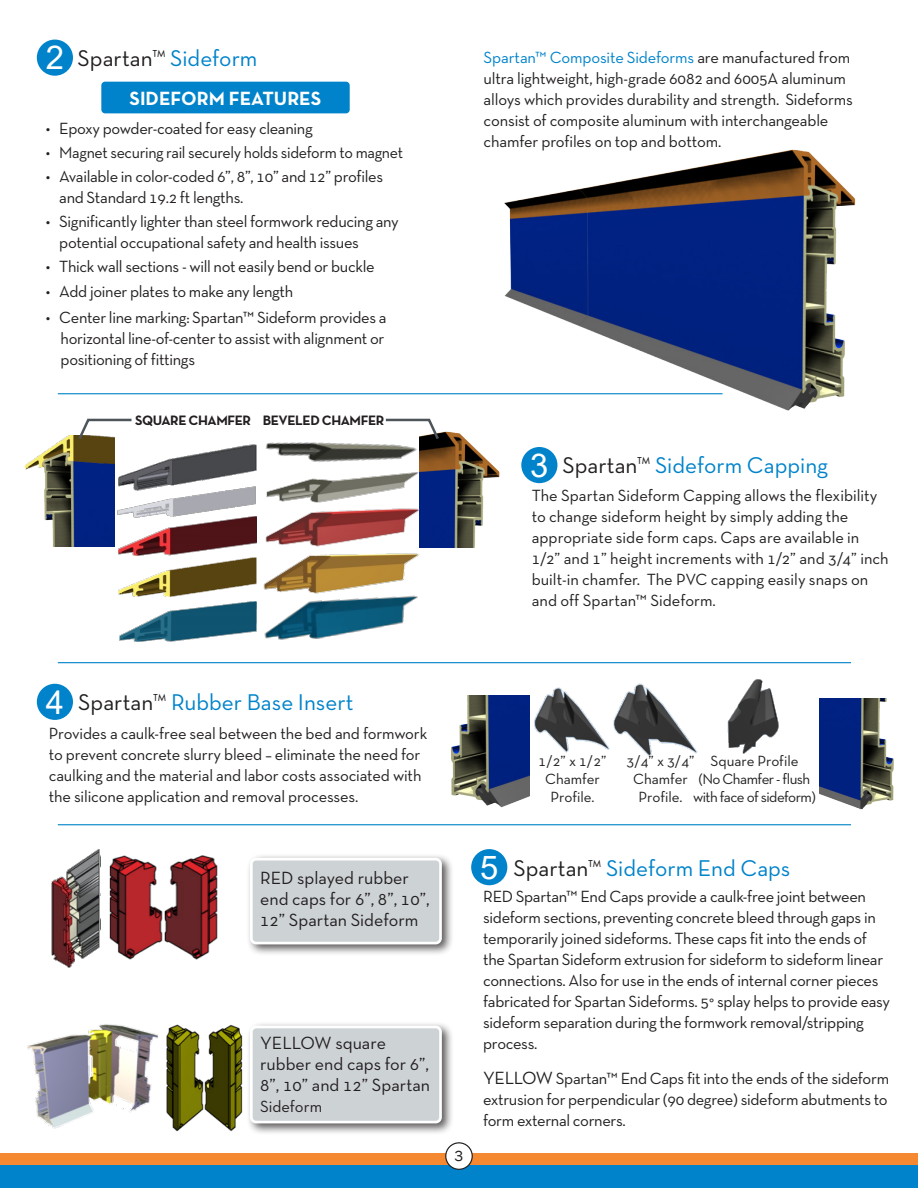
<style>
.page{position:relative;width:918px;height:1188px;background:#fff}
.page>*{position:absolute;margin:0;border:0;box-sizing:border-box;transform-origin:0 0}
.t1{font:32.7px "Arial";color:#fff}
.t2{font:23.25px "Neutra Text TF";color:#0083ca}
.t3{font:700 19.5px "Neutra Text TF";color:#fff}
.t4{font:18px/21px "Neutra Text TF";color:#231f20}
.t5{font:16.5px/21px "Neutra Text TF";letter-spacing:-.02em;color:#231f20}
.t6{font:16.5px/21px "Neutra Text TF";color:#231f20}
.t7{font:15px/18px "Neutra Text TF";letter-spacing:-.01em;color:#231f20;text-align:center}
.t8{font:15px "Neutra Text TF";letter-spacing:-.035em;color:#231f20}
.t9{font:15px "Franklin Gothic";color:#231f20}
.t10{font:700 13.95px "Neutra Text TF";letter-spacing:-.03em;color:#231f20}
.s1{color:#231f20}
.s2{color:#0083ca}
.s3{font-size:18px}
</style>
<div class="page">
<img style="left:498px;top:149px;width:358px;height:262px">
<div style="left:0;top:1164px;width:918px;height:24px;background:#0083ca"></div>
<div style="left:0;top:1153px;width:918px;height:11px;background:#f58932"></div>
<div style="left:446px;top:1143px;width:26px;height:26px;background:#fff;border-radius:50%"></div>
<div style="left:445px;top:1142px;width:28px;height:28px;border:1px solid #231f20;border-radius:50%"></div>
<div style="left:246px;top:854px;width:208px;height:103px;background:#231f20;opacity:.75"></div>
<div style="left:251px;top:859px;width:190px;height:84px;background:#cdd2d5;border-radius:5px"></div>
<div style="left:250px;top:858px;width:192px;height:86px;border:3px solid #fff;border-radius:5px"></div>
<div style="left:246px;top:1021px;width:208px;height:114px;background:#231f20;opacity:.75"></div>
<div style="left:251px;top:1027px;width:190px;height:95px;background:#cdd2d5;border-radius:5px"></div>
<div style="left:250px;top:1026px;width:192px;height:97px;border:3px solid #fff;border-radius:5px"></div>
<img style="left:534px;top:687px;width:76px;height:65px">
<img style="left:613px;top:684px;width:84px;height:72px">
<img style="left:727px;top:679px;width:52px;height:75px">
<img style="left:110px;top:856px;width:53px;height:104px">
<img style="left:165px;top:855px;width:53px;height:105px">
<img style="left:51px;top:849px;width:49px;height:119px">
<img style="left:167px;top:1024px;width:75px;height:108px">
<img style="left:27px;top:1024px;width:131px;height:105px">
<div style="left:471px;top:849px;width:36px;height:36px;background:#0083ca;border-radius:50%"></div>
<div style="left:37px;top:684px;width:36px;height:36px;background:#0083ca;border-radius:50%"></div>
<img style="left:119px;top:445px;width:138px;height:42px">
<img style="left:117px;top:487px;width:140px;height:68px">
<img style="left:119px;top:557px;width:138px;height:39px">
<img style="left:120px;top:602px;width:137px;height:40px">
<img style="left:24px;top:435px;width:91px;height:112px">
<svg style="left:76px;top:418px;width:56px;height:24px"></svg>
<img style="left:266px;top:442px;width:151px;height:20px">
<img style="left:420px;top:431px;width:80px;height:116px">
<img style="left:263px;top:553px;width:157px;height:41px">
<img style="left:264px;top:595px;width:154px;height:45px">
<img style="left:265px;top:467px;width:156px;height:80px">
<svg style="left:385px;top:418px;width:56px;height:24px"></svg>
<div style="left:521px;top:447px;width:36px;height:36px;background:#0083ca;border-radius:50%"></div>
<div style="left:101px;top:82px;width:249px;height:31px;background:#0083ca;border-radius:4px"></div>
<div style="left:37px;top:40px;width:36px;height:36px;background:#0083ca;border-radius:50%"></div>
<img style="left:451px;top:696px;width:78px;height:112px">
<img style="left:820px;top:699px;width:74px;height:111px">
<hr style="left:58px;top:393px;width:665px;height:1px;background:#0083ca">
<hr style="left:58px;top:662px;width:793px;height:1px;background:#0083ca">
<hr style="left:58px;top:824px;width:793px;height:1px;background:#0083ca">
<p class="t1" style="left:46px;top:35px;width:20px">2</p>
<p class="t2" style="left:78px;top:44px;width:181px"><span class="s1">Spartan</span><sup>™</sup> Sideform</p>
<p class="t5" style="left:484px;top:46px;width:371px"><span class="s2">Spartan™ Composite Sideforms</span> are manufactured from ultra lightweight, high-grade 6082 and 6005A aluminum alloys which provides durability and strength. Sideforms consist of composite aluminum with interchangeable chamfer profiles on top and bottom.</p>
<p class="t3" style="left:130px;top:86px;width:193px">SIDEFORM FEATURES</p>
<p class="t5" style="left:46px;top:117px;width:269px">• Epoxy powder-coated for easy cleaning</p>
<p class="t5" style="left:46px;top:141px;width:359px">• Magnet securing rail securely holds sideform to magnet</p>
<p class="t5" style="left:46px;top:165px;width:339px">• Available in color-coded 6”, 8”, 10” and 12” profiles</p>
<p class="t5" style="left:59px;top:186px;width:186px">and Standard 19.2 ft lengths.</p>
<p class="t5" style="left:46px;top:210px;width:355px">• Significantly lighter than steel formwork reducing any</p>
<p class="t5" style="left:59px;top:231px;width:301px">potential occupational safety and health issues</p>
<p class="t5" style="left:46px;top:255px;width:330px">• Thick wall sections - will not easily bend or buckle</p>
<p class="t5" style="left:46px;top:281px;width:249px">• Add joiner plates to make any length</p>
<p class="t5" style="left:46px;top:306px;width:342px">• Center line marking: Spartan™ Sideform provides a</p>
<p class="t5" style="left:61px;top:327px;width:325px">horizontal line-of-center to assist with alignment or</p>
<p class="t5" style="left:61px;top:348px;width:136px">positioning of fittings</p>
<p class="t10" style="left:135px;top:412px;width:118px">SQUARE CHAMFER</p>
<p class="t10" style="left:263px;top:412px;width:123px">BEVELED CHAMFER</p>
<p class="t1" style="left:530px;top:443px;width:20px">3</p>
<p class="t2" style="left:562px;top:451px;width:267px"><span class="s1">Spartan</span><sup>™</sup> Sideform Capping</p>
<p class="t6" style="left:532px;top:484px;width:359px">The Spartan Sideform Capping allows the flexibility to change sideform height by simply adding the appropriate side form caps. Caps are available in 1/2” and 1” height increments with 1/2” and 3/4” inch built-in chamfer. The PVC capping easily snaps on and off Spartan™ Sideform.</p>
<p class="t1" style="left:46px;top:680px;width:20px">4</p>
<p class="t2" style="left:78px;top:688px;width:277px"><span class="s1">Spartan</span><sup>™</sup> Rubber Base Insert</p>
<p class="t5" style="left:49px;top:722px;width:380px">Provides a caulk-free seal between the bed and formwork to prevent concrete slurry bleed – eliminate the need for caulking and the material and labor costs associated with the silicone application and removal processes.</p>
<p class="t4" style="left:260px;top:867px;width:171px">RED splayed rubber end caps for 6”, 8”, 10”,<br>12” Spartan Sideform</p>
<p class="t4" style="left:260px;top:1032px;width:172px">YELLOW square rubber end caps for 6”,<br>8”, 10” and 12” Spartan</p>
<p class="t6" style="left:260px;top:1096px;width:64px">Sideform</p>
<p class="t7" style="left:539px;top:752px;width:70px">1/2” x 1/2”<br>Chamfer<br>Profile.</p>
<p class="t7" style="left:627px;top:752px;width:70px">3/4” x 3/4”<br>Chamfer<br>Profile.</p>
<p class="t7" style="left:710px;top:752px;width:90px">Square Profile</p>
<p class="t8" style="left:699px;top:770px;width:113px">(No Chamfer - flush</p>
<p class="t8" style="left:693px;top:788px;width:124px">with face of sideform)</p>
<p class="t9" style="left:455px;top:1146px;width:10px">3</p>
<p class="t1" style="left:480px;top:845px;width:20px">5</p>
<p class="t2" style="left:513px;top:854px;width:279px"><span class="s1">Spartan</span><sup>™</sup> Sideform End Caps</p>
<p class="t5" style="left:483px;top:886px;width:409px">RED Spartan™ End Caps provide a caulk-free joint between sideform sections, preventing concrete bleed through gaps in temporarily joined sideforms. These caps fit into the ends of the Spartan Sideform extrusion for sideform to sideform linear connections. Also for use in the ends of internal corner pieces fabricated for Spartan Sideforms. 5° splay helps to provide easy sideform separation during the formwork removal/stripping process.</p>
<p class="t5" style="left:483px;top:1068px;width:408px;text-align:justify"><span class="s3">YELLOW</span> Spartan™ End Caps fit into the ends of the sideform extrusion for perpendicular (90 degree) sideform abutments to form external corners.</p>
</div>
